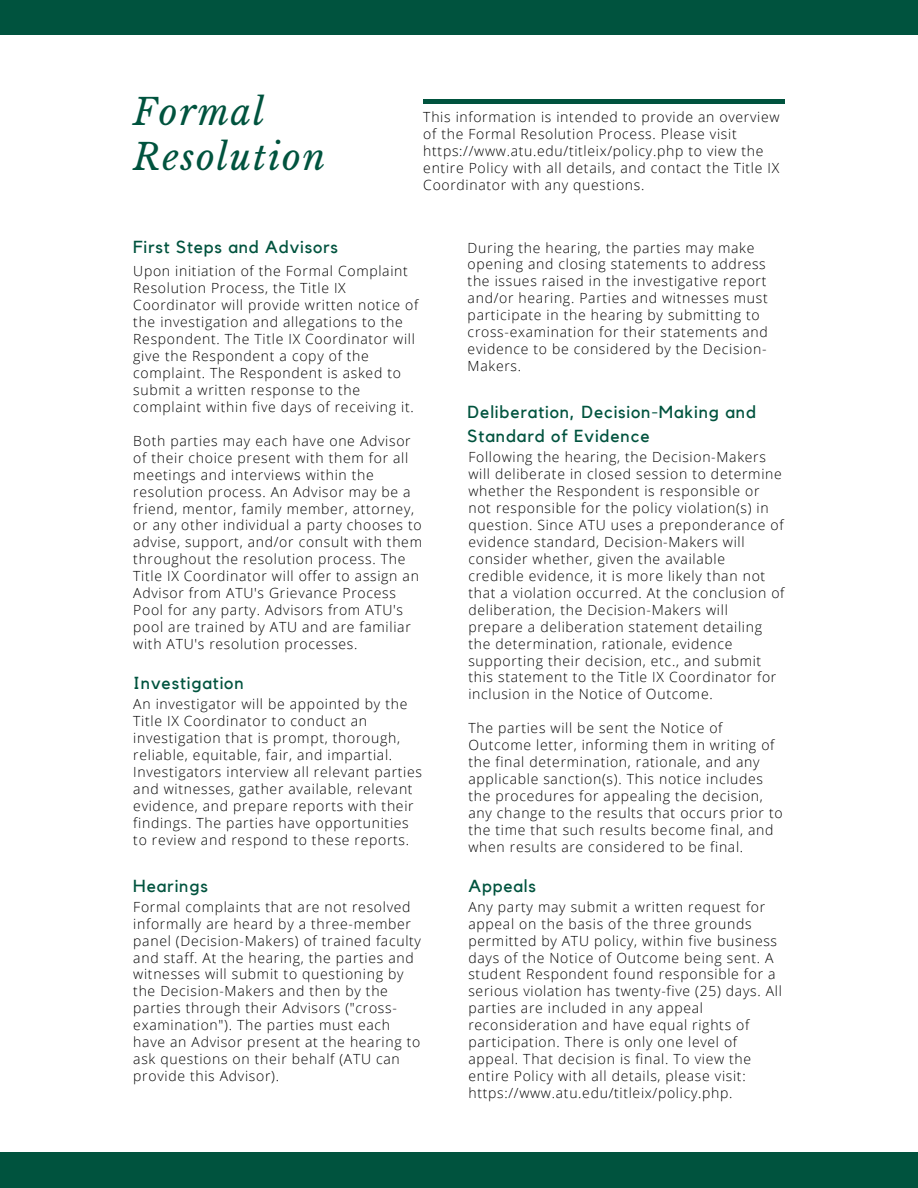
<style>
.page{position:relative;width:918px;height:1188px;background:#fff}
.page>*{position:absolute;margin:0;border:0;box-sizing:border-box;transform-origin:0 0}
.t1{font:italic 36px/44.4px "Libre Baskerville";letter-spacing:.05em;color:#00533e}
.t2{font:17.4px/24.3px "Kollektif";letter-spacing:.05em;color:#00533e}
.t3{font:300 13.95px/17px "Open Sans";letter-spacing:.05em;color:#000}
</style>
<div class="page">
<div style="left:0;top:0;width:918px;height:35px;background:#00533e"></div>
<div style="left:0;top:1153px;width:918px;height:35px;background:#00533e"></div>
<hr style="left:423px;top:100px;width:361px;height:3px;background:#00533e">
<p class="t1" style="left:133px;top:91px;width:194px">Formal<br>Resolution</p>
<p class="t3" style="left:423px;top:108px;width:358px">This information is intended to provide an overview of the Formal Resolution Process. Please visit https://www.atu.edu/titleix/policy.php to view the entire Policy with all details, and contact the Title IX Coordinator with any questions.</p>
<h1 class="t2" style="left:133px;top:236px;width:206px">First Steps and Advisors</h1>
<p class="t3" style="left:133px;top:263px;width:287px">Upon initiation of the Formal Complaint Resolution Process, the Title IX Coordinator will provide written notice of the investigation and allegations to the Respondent. The Title IX Coordinator will give the Respondent a copy of the complaint. The Respondent is asked to submit a written response to the complaint within five days of receiving it.</p>
<p class="t3" style="left:133px;top:432px;width:290px">Both parties may each have one Advisor of their choice present with them for all meetings and interviews within the resolution process. An Advisor may be a friend, mentor, family member, attorney, or any other individual a party chooses to advise, support, and/or consult with them throughout the resolution process. The Title IX Coordinator will offer to assign an Advisor from ATU's Grievance Process Pool for any party. Advisors from ATU's pool are trained by ATU and are familiar with ATU's resolution processes.</p>
<p class="t2" style="left:133px;top:671px;width:112px">Investigation</p>
<p class="t3" style="left:133px;top:695px;width:290px">An investigator will be appointed by the Title IX Coordinator to conduct an investigation that is prompt, thorough, reliable, equitable, fair, and impartial.<br>Investigators interview all relevant parties and witnesses, gather available, relevant evidence, and prepare reports with their findings. The parties have opportunities to review and respond to these reports.</p>
<p class="t2" style="left:133px;top:874px;width:76px">Hearings</p>
<p class="t3" style="left:133px;top:898px;width:289px">Formal complaints that are not resolved informally are heard by a three-member panel (Decision-Makers) of trained faculty and staff. At the hearing, the parties and witnesses will submit to questioning by the Decision-Makers and then by the parties through their Advisors ("cross&shy;examination"). The parties must each have an Advisor present at the hearing to ask questions on their behalf (ATU can provide this Advisor).</p>
<p class="t3" style="left:468px;top:239px;width:302px">During the hearing, the parties may make opening and closing statements to address the issues raised in the investigative report and/or hearing. Parties and witnesses must participate in the hearing by submitting to cross-examination for their statements and evidence to be considered by the Decision-Makers.</p>
<p class="t2" style="left:468px;top:400px;width:290px">Deliberation, Decision-Making and<br>Standard of Evidence</p>
<p class="t3" style="left:468px;top:448px;width:318px">Following the hearing, the Decision-Makers will deliberate in closed session to determine whether the Respondent is responsible or not responsible for the policy violation(s) in question. Since ATU uses a preponderance of evidence standard, Decision-Makers will consider whether, given the available<br>credible evidence, it is more likely than not that a violation occurred. At the conclusion of deliberation, the Decision-Makers will prepare a deliberation statement detailing the determination, rationale, evidence supporting their decision, etc., and submit this statement to the Title IX Coordinator for inclusion in the Notice of Outcome.</p>
<p class="t3" style="left:468px;top:719px;width:316px">The parties will be sent the Notice of Outcome letter, informing them in writing of the final determination, rationale, and any applicable sanction(s). This notice includes the procedures for appealing the decision, any change to the results that occurs prior to the time that such results become final, and when results are considered to be final.</p>
<p class="t2" style="left:468px;top:874px;width:69px">Appeals</p>
<p class="t3" style="left:468px;top:898px;width:315px">Any party may submit a written request for appeal on the basis of the three grounds permitted by ATU policy, within five business days of the Notice of Outcome being sent. A student Respondent found responsible for a serious violation has twenty-five (25) days. All parties are included in any appeal reconsideration and have equal rights of participation. There is only one level of appeal. That decision is final. To view the entire Policy with all details, please visit: https://www.atu.edu/titleix/policy.php.</p>
</div>
